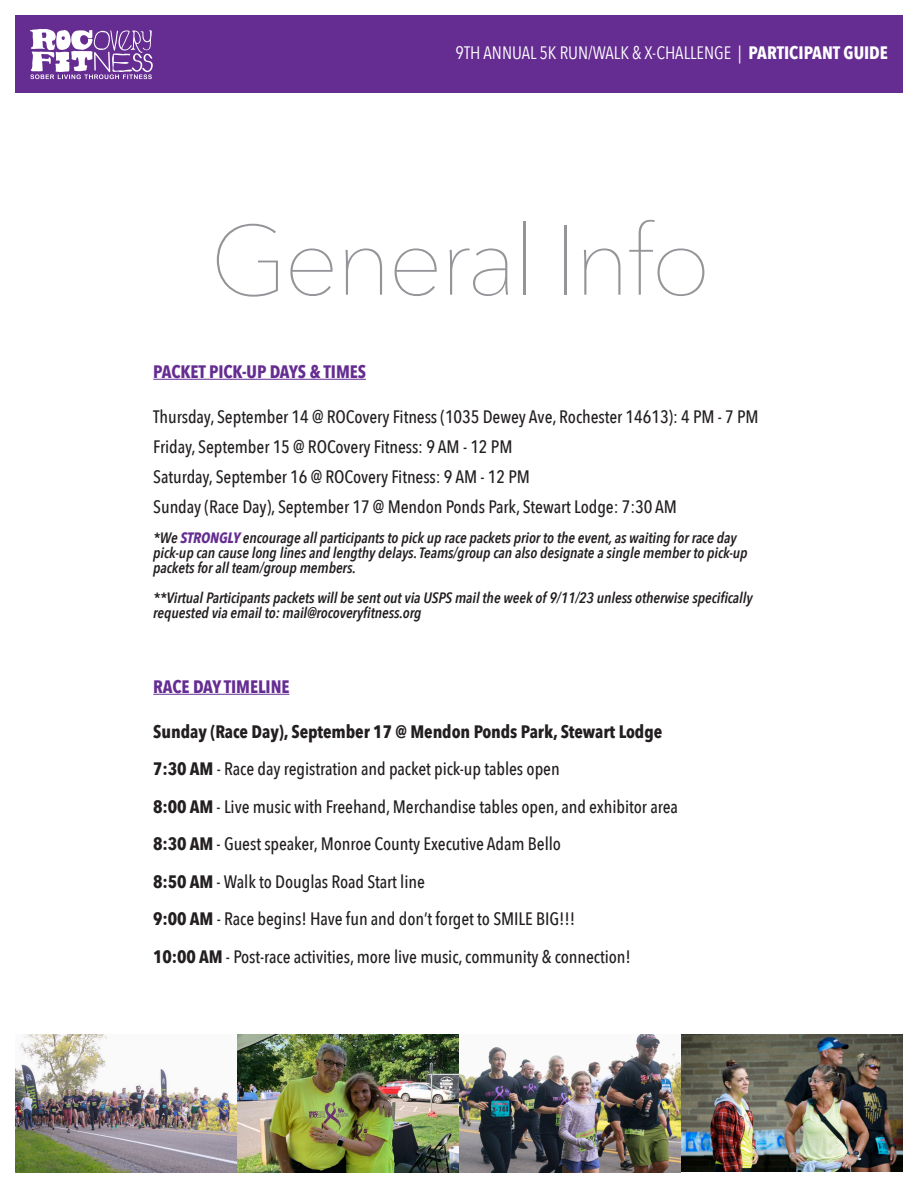
<style>
.page{position:relative;width:918px;height:1188px;background:#fff}
.page>*{position:absolute;margin:0;border:0;box-sizing:border-box;transform-origin:0 0}
.t1{font:200 97.5px "Avenir Next";letter-spacing:-.03em;color:#939598}
.t2{font:500 18px/37.5px "Avenir Next Condensed";letter-spacing:-.005em;color:#231f20}
.t3{font:18px "Avenir Next Condensed";color:#fff}
.t4{font:700 18px "Avenir Next Condensed";letter-spacing:-.005em;color:#652d91}
.t5{font:italic 600 15px/15px "Avenir Next Condensed";letter-spacing:-.005em;color:#231f20}
.s1{font-weight:700}
.s2{font-weight:700;color:#652d91}
</style>
<div class="page">
<div style="left:15px;top:15px;width:888px;height:78px;background:#652d91"></div>
<svg style="left:30px;top:29px;width:123px;height:50px"></svg>
<img style="left:15px;top:1035px;width:888px;height:138px">
<hr style="left:153px;top:379px;width:213px;height:1px;background:#652d91">
<hr style="left:153px;top:694px;width:136px;height:1px;background:#652d91">
<p class="t3" style="left:456px;top:38px;width:434px">9TH ANNUAL 5K RUN/WALK &amp; X-CHALLENGE | <span class="s1">PARTICIPANT GUIDE</span></p>
<h1 class="t1" style="left:210px;top:178px;width:502px">General Info</h1>
<p class="t4" style="left:153px;top:361px;width:214px">PACKET PICK-UP DAYS &amp; TIMES</p>
<p class="t2" style="left:153px;top:402px;width:607px;line-height:30px">Thursday, September 14 @ ROCovery Fitness (1035 Dewey Ave, Rochester 14613): 4 PM - 7 PM Friday, September 15 @ ROCovery Fitness: 9 AM - 12 PM<br>Saturday, September 16 @ ROCovery Fitness: 9 AM - 12 PM<br>Sunday (Race Day), September 17 @ Mendon Ponds Park, Stewart Lodge: 7:30 AM</p>
<p class="t5" style="left:153px;top:530px;width:596px">*We <span class="s2">STRONGLY</span> encourage all participants to pick up race packets prior to the event, as waiting for race day pick-up can cause long lines and lengthy delays. Teams/group can also designate a single member to pick-up packets for all team/group members.</p>
<p class="t5" style="left:153px;top:590px;width:601px">**Virtual Participants packets will be sent out via USPS mail the week of 9/11/23 unless otherwise specifically requested via email to: mail@rocoveryfitness.org</p>
<p class="t4" style="left:153px;top:676px;width:138px">RACE DAY TIMELINE</p>
<p class="t2" style="left:153px;top:713px;width:526px"><span class="s1">Sunday (Race Day), September 17 @ Mendon Ponds Park, Stewart Lodge 7:30 AM</span> - Race day registration and packet pick-up tables open<br><span class="s1">8:00 AM</span> - Live music with Freehand, Merchandise tables open, and exhibitor area <span class="s1">8:30 AM</span> - Guest speaker, Monroe County Executive Adam Bello<br><span class="s1">8:50 AM</span> - Walk to Douglas Road Start line<br><span class="s1">9:00 AM</span> - Race begins! Have fun and don’t forget to SMILE BIG!!!<br><span class="s1">10:00 AM</span> - Post-race activities, more live music, community &amp; connection!</p>
</div>
